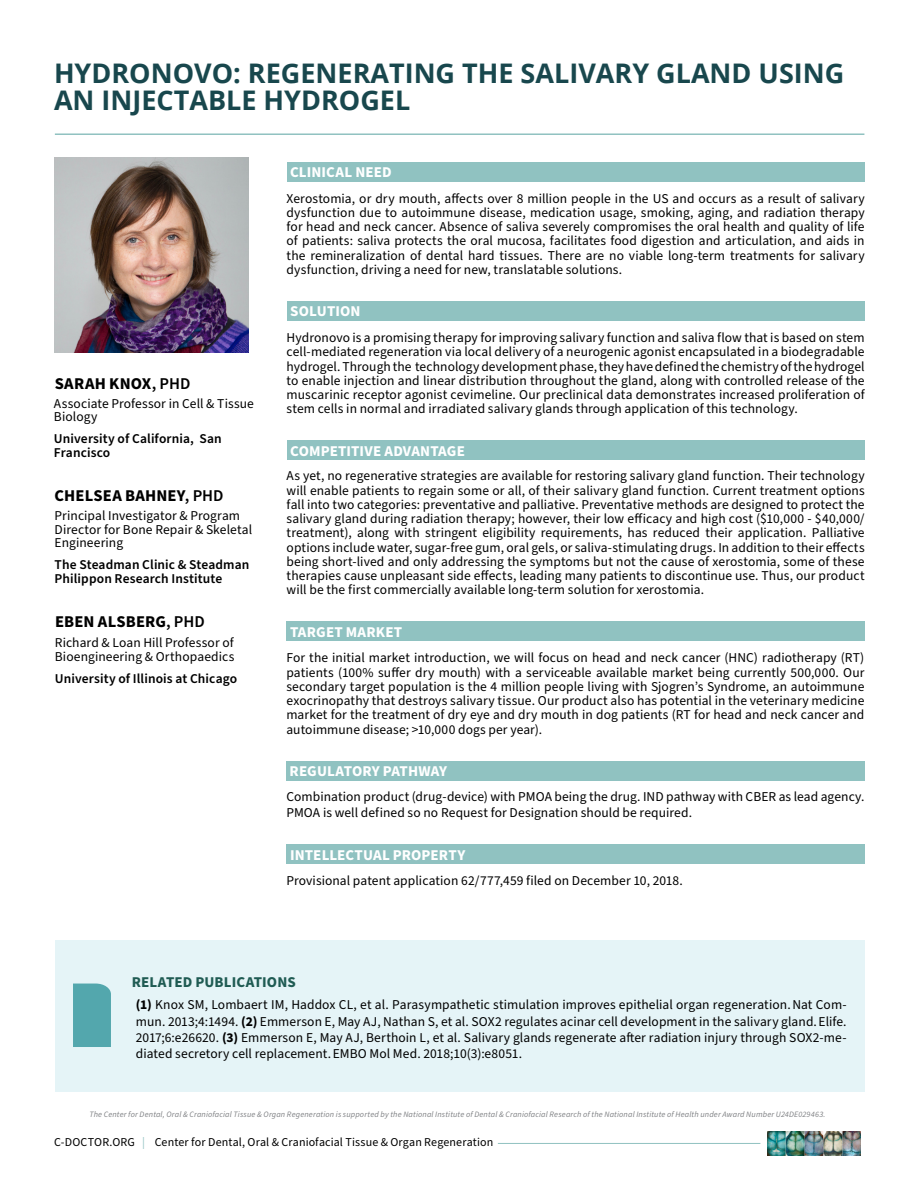
<style>
.page{position:relative;width:918px;height:1188px;background:#fff}
.page>*{position:absolute;margin:0;border:0;box-sizing:border-box;transform-origin:0 0}
.t1{font:700 27px/27px "Open Sans";color:#18474d}
.t2{font:700 16.5px "Source Sans Pro";letter-spacing:.01em;color:#000}
.t3{font:700 15px "Source Sans Pro";letter-spacing:.01em;color:#fff}
.t4{font:700 15px "Source Sans Pro";letter-spacing:.01em;color:#1f5b53}
.t5{font:13.5px/14.2px "Source Sans Pro";letter-spacing:.005em;color:#000;text-align:justify}
.t6{font:600 13.5px/13.5px "Source Sans Pro";letter-spacing:.01em;color:#000}
.t7{font:12px "Source Sans Pro";letter-spacing:.01em;color:#000}
.t8{font:italic 8.25px "Source Sans Pro";letter-spacing:.015em;color:#808285}
.s1{font-weight:600}
.s2{font-weight:700}
.s3{color:#90c2c1}
</style>
<div class="page">
<img style="left:768px;top:1131px;width:93px;height:24px">
<hr style="left:498px;top:1143px;width:262px;height:1px;background:#90c2c1">
<div style="left:55px;top:941px;width:810px;height:151px;background:#e5f4f7"></div>
<div style="left:73px;top:984px;width:38px;height:63px;background:#53a7ad"></div>
<img style="left:54px;top:158px;width:195px;height:194px">
<div style="left:287px;top:162px;width:577px;height:20px;background:#90c2c1"></div>
<div style="left:287px;top:440px;width:577px;height:20px;background:#90c2c1"></div>
<div style="left:287px;top:301px;width:578px;height:20px;background:#90c2c1"></div>
<div style="left:287px;top:621px;width:578px;height:20px;background:#90c2c1"></div>
<div style="left:286px;top:761px;width:578px;height:20px;background:#90c2c1"></div>
<div style="left:287px;top:844px;width:578px;height:20px;background:#90c2c1"></div>
<hr style="left:55px;top:133px;width:809px;height:2px;background:#90c2c1">
<h1 class="t1" style="left:54px;top:59px;width:792px">HYDRONOVO: REGENERATING THE SALIVARY GLAND USING<br>AN INJECTABLE HYDROGEL</h1>
<p class="t3" style="left:290px;top:162px;width:103px">CLINICAL NEED</p>
<p class="t5" style="left:287px;top:191px;width:580px">Xerostomia, or dry mouth, affects over 8 million people in the US and occurs as a result of salivary dysfunction due to autoimmune disease, medication usage, smoking, aging, and radiation therapy for head and neck cancer. Absence of saliva severely compromises the oral health and quality of life of patients: saliva protects the oral mucosa, facilitates food digestion and articulation, and aids in the remineralization of dental hard tissues. There are no viable long-term treatments for salivary dysfunction, driving a need for new, translatable solutions.</p>
<p class="t2" style="left:55px;top:373px;width:137px">SARAH KNOX<span class="s1">, PHD</span></p>
<p class="t5" style="left:54px;top:397px;width:201px;line-height:13.5px">Associate Professor in Cell &amp; Tissue<br>Biology</p>
<p class="t6" style="left:54px;top:433px;width:169px">University of California, San<br>Francisco</p>
<p class="t2" style="left:55px;top:484px;width:170px">CHELSEA BAHNEY<span class="s1">, PHD</span></p>
<p class="t5" style="left:55px;top:510px;width:199px;line-height:13.5px;text-align:left">Principal Investigator &amp; Program<br>Director for Bone Repair &amp; Skeletal<br>Engineering</p>
<p class="t6" style="left:55px;top:559px;width:196px">The Steadman Clinic &amp; Steadman<br>Philippon Research Institute</p>
<p class="t2" style="left:55px;top:610px;width:151px">EBEN ALSBERG<span class="s1">, PHD</span></p>
<p class="t5" style="left:55px;top:636px;width:181px;line-height:13.5px">Richard &amp; Loan Hill Professor of<br>Bioengineering &amp; Orthopaedics</p>
<p class="t6" style="left:55px;top:672px;width:184px">University of Illinois at Chicago</p>
<p class="t3" style="left:290px;top:301px;width:72px">SOLUTION</p>
<p class="t5" style="left:287px;top:331px;width:580px">Hydronovo is a promising therapy for improving salivary function and saliva flow that is based on stem cell-mediated regeneration via local delivery of a neurogenic agonist encapsulated in a biodegradable hydrogel. Through the technology development phase, they have defined the chemistry of the hydrogel to enable injection and linear distribution throughout the gland, along with controlled release of the muscarinic receptor agonist cevimeline. Our preclinical data demonstrates increased proliferation of stem cells in normal and irradiated salivary glands through application of this technology.</p>
<p class="t3" style="left:290px;top:441px;width:176px">COMPETITIVE ADVANTAGE</p>
<p class="t5" style="left:287px;top:469px;width:580px">As yet, no regenerative strategies are available for restoring salivary gland function. Their technology will enable patients to regain some or all, of their salivary gland function. Current treatment options fall into two categories: preventative and palliative. Preventative methods are designed to protect the salivary gland during radiation therapy; however, their low efficacy and high cost ($10,000 - $40,000/ treatment), along with stringent eligibility requirements, has reduced their application. Palliative options include water, sugar-free gum, oral gels, or saliva-stimulating drugs. In addition to their effects being short-lived and only addressing the symptoms but not the cause of xerostomia, some of these therapies cause unpleasant side effects, leading many patients to discontinue use. Thus, our product will be the first commercially available long-term solution for xerostomia.</p>
<p class="t3" style="left:290px;top:622px;width:114px">TARGET MARKET</p>
<p class="t5" style="left:286px;top:651px;width:580px">For the initial market introduction, we will focus on head and neck cancer (HNC) radiotherapy (RT) patients (100% suffer dry mouth) with a serviceable available market being currently 500,000. Our secondary target population is the 4 million people living with Sjogrenʼs Syndrome, an autoimmune exocrinopathy that destroys salivary tissue. Our product also has potential in the veterinary medicine market for the treatment of dry eye and dry mouth in dog patients (RT for head and neck cancer and autoimmune disease; &gt;10,000 dogs per year).</p>
<p class="t3" style="left:290px;top:761px;width:159px">REGULATORY PATHWAY</p>
<p class="t5" style="left:286px;top:789px;width:580px;line-height:16.2px">Combination product (drug-device) with PMOA being the drug. IND pathway with CBER as lead agency.<br>PMOA is well defined so no Request for Designation should be required.</p>
<p class="t3" style="left:290px;top:845px;width:177px">INTELLECTUAL PROPERTY</p>
<p class="t5" style="left:286px;top:874px;width:398px">Provisional patent application 62/777,459 filed on December 10, 2018.</p>
<p class="t4" style="left:132px;top:972px;width:166px">RELATED PUBLICATIONS</p>
<p class="t5" style="left:136px;top:997px;width:712px;line-height:16.2px"><span class="s2">(1)</span> Knox SM, Lombaert IM, Haddox CL, et al. Parasympathetic stimulation improves epithelial organ regeneration. Nat Com&shy;mun. 2013;4:1494. <span class="s2">(2)</span> Emmerson E, May AJ, Nathan S, et al. SOX2 regulates acinar cell development in the salivary gland. Elife.<br>2017;6:e26620. <span class="s2">(3)</span> Emmerson E, May AJ, Berthoin L, et al. Salivary glands regenerate after radiation injury through SOX2-me&shy;diated secretory cell replacement. EMBO Mol Med. 2018;10(3):e8051.</p>
<p class="t8" style="left:89px;top:1109px;width:738px">The Center for Dental, Oral &amp; Craniofacial Tissue &amp; Organ Regeneration is supported by the National Institute of Dental &amp; Craniofacial Research of the National Institute of Health under Award Number U24DE029463.</p>
<p class="t7" style="left:54px;top:1134px;width:441px">C-DOCTOR.ORG <span class="s3">|</span> Center for Dental, Oral &amp; Craniofacial Tissue &amp; Organ Regeneration</p>
</div>
